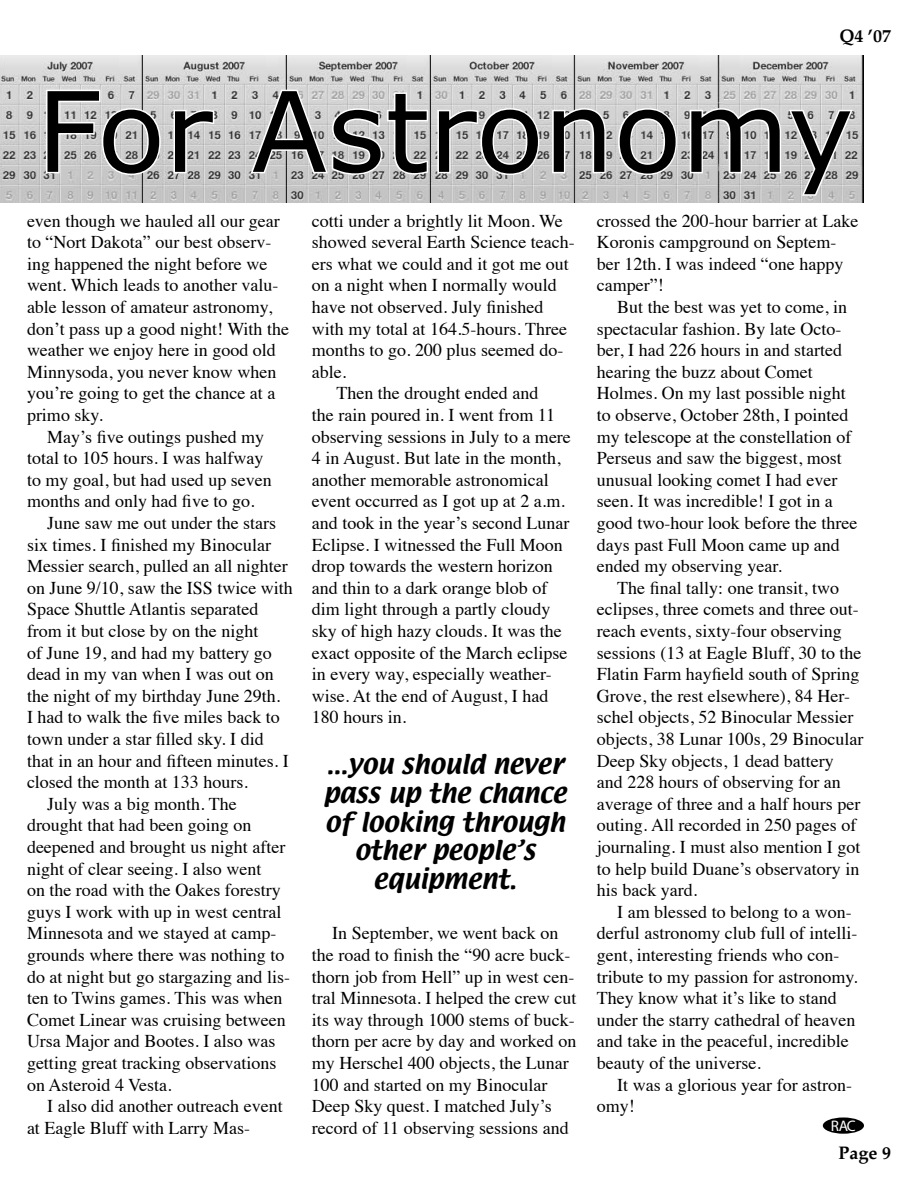
<style>
.page{position:relative;width:918px;height:1188px;background:#fff}
.page>*{position:absolute;margin:0;border:0;box-sizing:border-box;transform-origin:0 0}
.t1{font:111px "Verdana";color:#000}
.t2{font:24px/28.8px "Textile";color:#000;text-align:center}
.t3{font:18px/21.6px "Times";color:#000}
.t4{font:700 18px "Palatino";color:#000}
.t5{font:15.3px "Myriad";color:#fff}
</style>
<div class="page">
<div style="left:823px;top:1118px;width:41px;height:16px;background:#000;border-radius:50%"></div>
<img style="left:0;top:56px;width:864px;height:146px">
<svg style="left:0;top:108px;width:1px;height:67px"></svg>
<svg style="left:44px;top:88px;width:118px;height:89px"></svg>
<svg style="left:172px;top:108px;width:44px;height:67px"></svg>
<svg style="left:248px;top:87px;width:182px;height:90px"></svg>
<svg style="left:436px;top:107px;width:105px;height:70px"></svg>
<svg style="left:551px;top:107px;width:56px;height:68px"></svg>
<svg style="left:617px;top:107px;width:61px;height:70px"></svg>
<svg style="left:688px;top:106px;width:167px;height:91px;background:#c8c8c8"></svg>
<p class="t4" style="left:840px;top:20px;width:53px">Q4 ’07</p>
<h1 class="t1" style="left:37px;top:61px;width:819px">For Astronomy</h1>
<p class="t3" style="left:27px;top:208px;width:264px">even though we hauled all our gear to “Nort Dakota” our best observ&shy;ing happened the night before we went. Which leads to another valu&shy;able lesson of amateur astronomy, don’t pass up a good night! With the weather we enjoy here in good old<br>Minnysoda, you never know when you’re going to get the chance at a primo sky.</p>
<p class="t3" style="left:47px;top:424px;width:219px">May’s five outings pushed my</p>
<p class="t3" style="left:27px;top:446px;width:238px">total to 105 hours. I was halfway</p>
<p class="t3" style="left:27px;top:467px;width:246px">to my goal, but had used up seven</p>
<p class="t3" style="left:27px;top:489px;width:229px">months and only had five to go.</p>
<p class="t3" style="left:47px;top:511px;width:230px">June saw me out under the stars</p>
<p class="t3" style="left:27px;top:532px;width:246px">six times. I finished my Binocular</p>
<p class="t3" style="left:27px;top:554px;width:262px">Messier search, pulled an all nighter</p>
<p class="t3" style="left:27px;top:575px;width:267px">on June 9/10, saw the ISS twice with</p>
<p class="t3" style="left:27px;top:597px;width:233px">Space Shuttle Atlantis separated</p>
<p class="t3" style="left:27px;top:619px;width:233px">from it but close by on the night</p>
<p class="t3" style="left:27px;top:640px;width:246px">of June 19, and had my battery go</p>
<p class="t3" style="left:27px;top:662px;width:248px">dead in my van when I was out on</p>
<p class="t3" style="left:27px;top:683px;width:255px">the night of my birthday June 29th.</p>
<p class="t3" style="left:27px;top:705px;width:254px">I had to walk the five miles back to</p>
<p class="t3" style="left:27px;top:727px;width:238px">town under a star filled sky. I did</p>
<p class="t3" style="left:27px;top:748px;width:263px">that in an hour and fifteen minutes. I</p>
<p class="t3" style="left:27px;top:770px;width:222px">closed the month at 133 hours.</p>
<p class="t3" style="left:47px;top:791px;width:191px">July was a big month. The</p>
<p class="t3" style="left:27px;top:813px;width:226px">drought that had been going on</p>
<p class="t3" style="left:27px;top:835px;width:260px">deepened and brought us night after</p>
<p class="t3" style="left:27px;top:856px;width:236px">night of clear seeing. I also went</p>
<p class="t3" style="left:27px;top:878px;width:255px">on the road with the Oakes forestry</p>
<p class="t3" style="left:27px;top:899px;width:256px">guys I work with up in west central</p>
<p class="t3" style="left:27px;top:921px;width:251px">Minnesota and we stayed at camp-</p>
<p class="t3" style="left:27px;top:943px;width:259px">grounds where there was nothing to</p>
<p class="t3" style="left:27px;top:964px;width:265px">do at night but go stargazing and lis-</p>
<p class="t3" style="left:27px;top:986px;width:257px">ten to Twins games. This was when</p>
<p class="t3" style="left:27px;top:1007px;width:260px">Comet Linear was cruising between</p>
<p class="t3" style="left:27px;top:1029px;width:250px">Ursa Major and Bootes. I also was</p>
<p class="t3" style="left:27px;top:1051px;width:251px">getting great tracking observations</p>
<p class="t3" style="left:27px;top:1072px;width:146px">on Asteroid 4 Vesta.</p>
<p class="t3" style="left:47px;top:1094px;width:237px">I also did another outreach event</p>
<p class="t3" style="left:27px;top:1115px;width:225px">at Eagle Bluff with Larry Mas-</p>
<p class="t3" style="left:312px;top:208px;width:252px">cotti under a brightly lit Moon. We</p>
<p class="t3" style="left:312px;top:230px;width:264px">showed several Earth Science teach-</p>
<p class="t3" style="left:312px;top:251px;width:258px">ers what we could and it got me out</p>
<p class="t3" style="left:312px;top:273px;width:246px">on a night when I normally would</p>
<p class="t3" style="left:312px;top:295px;width:233px">have not observed. July finished</p>
<p class="t3" style="left:312px;top:316px;width:257px">with my total at 164.5-hours. Three</p>
<p class="t3" style="left:312px;top:338px;width:253px">months to go. 200 plus seemed do-</p>
<p class="t3" style="left:312px;top:359px;width:36px">able.</p>
<p class="t3" style="left:336px;top:381px;width:203px">Then the drought ended and</p>
<p class="t3" style="left:312px;top:403px;width:245px">the rain poured in. I went from 11</p>
<p class="t3" style="left:312px;top:424px;width:260px">observing sessions in July to a mere</p>
<p class="t3" style="left:312px;top:446px;width:250px">4 in August. But late in the month,</p>
<p class="t3" style="left:312px;top:467px;width:238px">another memorable astronomical</p>
<p class="t3" style="left:312px;top:489px;width:254px">event occurred as I got up at 2 a.m.</p>
<p class="t3" style="left:312px;top:511px;width:259px">and took in the year’s second Lunar</p>
<p class="t3" style="left:312px;top:532px;width:252px">Eclipse. I witnessed the Full Moon</p>
<p class="t3" style="left:312px;top:554px;width:242px">drop towards the western horizon</p>
<p class="t3" style="left:312px;top:575px;width:237px">and thin to a dark orange blob of</p>
<p class="t3" style="left:312px;top:597px;width:240px">dim light through a partly cloudy</p>
<p class="t3" style="left:312px;top:619px;width:251px">sky of high hazy clouds. It was the</p>
<p class="t3" style="left:312px;top:640px;width:257px">exact opposite of the March eclipse</p>
<p class="t3" style="left:312px;top:662px;width:241px">in every way, especially weather-</p>
<p class="t3" style="left:312px;top:683px;width:238px">wise. At the end of August, I had</p>
<p class="t3" style="left:312px;top:705px;width:96px">180 hours in.</p>
<h2 class="t2" style="left:323px;top:751px;width:244px">...you should never pass up the chance of looking through other people’s equipment.</h2>
<p class="t3" style="left:312px;top:921px;width:266px;text-indent:20px">In September, we went back on the road to finish the “90 acre buck&shy;thorn job from Hell” up in west cen&shy;tral Minnesota. I helped the crew cut its way through 1000 stems of buck&shy;thorn per acre by day and worked on my Herschel 400 objects, the Lunar 100 and started on my Binocular Deep Sky quest. I matched July’s record of 11 observing sessions and</p>
<p class="t3" style="left:597px;top:208px;width:263px">crossed the 200-hour barrier at Lake<br>Koronis campground on Septem&shy;ber 12th. I was indeed “one happy camper”!</p>
<p class="t3" style="left:597px;top:295px;width:262px;text-indent:20px">But the best was yet to come, in spectacular fashion. By late Octo&shy;ber, I had 226 hours in and started hearing the buzz about Comet<br>Holmes. On my last possible night to observe, October 28th, I pointed my telescope at the constellation of<br>Perseus and saw the biggest, most unusual looking comet I had ever seen. It was incredible! I got in a good two-hour look before the three days past Full Moon came up and ended my observing year.</p>
<p class="t3" style="left:597px;top:575px;width:268px;text-indent:20px">The final tally: one transit, two eclipses, three comets and three out&shy;reach events, sixty-four observing sessions (13 at Eagle Bluff, 30 to the Flatin Farm hayfield south of Spring Grove, the rest elsewhere), 84 Her&shy;schel objects, 52 Binocular Messier objects, 38 Lunar 100s, 29 Binocular Deep Sky objects, 1 dead battery and 228 hours of observing for an average of three and a half hours per outing. All recorded in 250 pages of journaling. I must also mention I got to help build Duane’s observatory in his back yard.</p>
<p class="t3" style="left:597px;top:899px;width:262px;text-indent:20px">I am blessed to belong to a won&shy;derful astronomy club full of intelli&shy;gent, interesting friends who con&shy;tribute to my passion for astronomy.<br>They know what it’s like to stand under the starry cathedral of heaven and take in the peaceful, incredible beauty of the universe.</p>
<p class="t3" style="left:597px;top:1072px;width:257px;text-indent:20px">It was a glorious year for astron&shy;omy!</p>
<p class="t5" style="left:831px;top:1118px;width:26px">RAC</p>
<p class="t4" style="left:838px;top:1138px;width:54px">Page 9</p>
</div>
